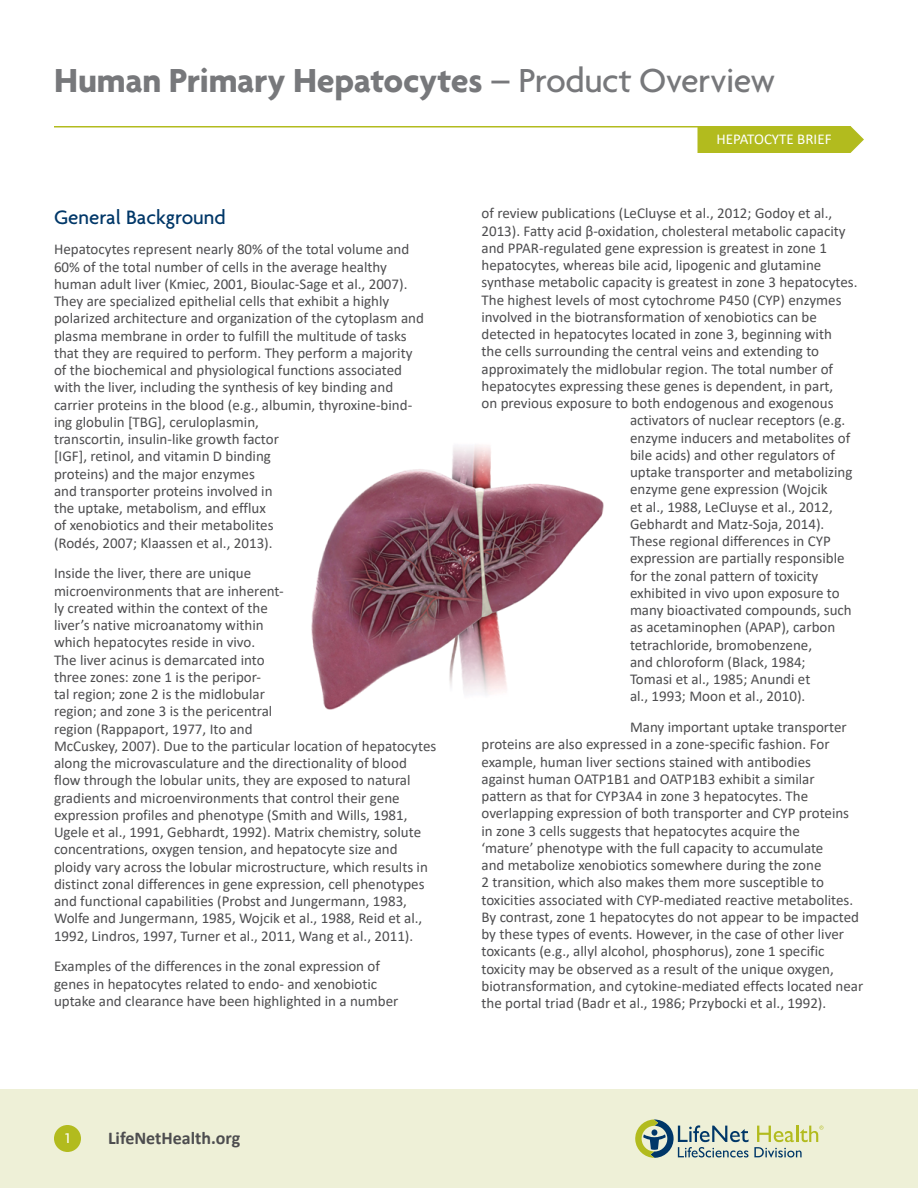
<style>
.page{position:relative;width:918px;height:1188px;background:#fff}
.page>*{position:absolute;margin:0;border:0;box-sizing:border-box;transform-origin:0 0}
.t1{font:700 36px "Agenda";letter-spacing:-.01em;color:#77787b}
.t2{font:500 21px "Agenda";color:#003768}
.t3{font:700 18px "Calibri";color:#4d4d4f}
.t4{font:15px/17.2px "Calibri";color:#4d4d4f}
.t5{font:15px "Calibri";color:#fff}
.t6{font:500 15px "Agenda";color:#fff}
.s1{font-weight:500}
</style>
<div class="page">
<div style="left:0;top:1089px;width:918px;height:99px;background:#eef0d7"></div>
<hr style="left:54px;top:126px;width:796px;height:2px;background:#b2bb1e">
<svg style="left:635px;top:1119px;width:188px;height:39px"></svg>
<div style="left:54px;top:1125px;width:27px;height:27px;background:#b2bb1e;border-radius:50%"></div>
<div style="left:697px;top:126px;width:167px;height:27px;background:#b2bb1e"></div>
<img style="left:311px;top:445px;width:293px;height:265px">
<h1 class="t1" style="left:54px;top:58px;width:723px">Human Primary Hepatocytes <span class="s1">– Product Overview</span></h1>
<h2 class="t2" style="left:54px;top:204px;width:173px">General Background</h2>
<p class="t4" style="left:54px;top:240px;width:371px">Hepatocytes represent nearly 80% of the total volume and 60% of the total number of cells in the average healthy human adult liver (Kmiec, 2001, Bioulac-Sage et al., 2007).<br>They are specialized epithelial cells that exhibit a highly polarized architecture and organization of the cytoplasm and plasma membrane in order to fulfill the multitude of tasks that they are required to perform. They perform a majority of the biochemical and physiological functions associated with the liver, including the synthesis of key binding and carrier proteins in the blood (e.g., albumin, thyroxine-bind&shy;ing globulin [TBG], ceruloplasmin,<br>transcortin, insulin-like growth factor<br>[IGF], retinol, and vitamin D binding<br>proteins) and the major enzymes<br>and transporter proteins involved in<br>the uptake, metabolism, and efflux<br>of xenobiotics and their metabolites<br>(Rodés, 2007; Klaassen et al., 2013).</p>
<p class="t4" style="left:54px;top:564px;width:384px">Inside the liver, there are unique<br>microenvironments that are inherent-<br>ly created within the context of the<br>liver’s native microanatomy within<br>which hepatocytes reside in vivo.<br>The liver acinus is demarcated into<br>three zones: zone 1 is the peripor-<br>tal region; zone 2 is the midlobular<br>region; and zone 3 is the pericentral<br>region (Rappaport, 1977, Ito and<br>McCuskey, 2007). Due to the particular location of hepatocytes along the microvasculature and the directionality of blood flow through the lobular units, they are exposed to natural gradients and microenvironments that control their gene expression profiles and phenotype (Smith and Wills, 1981, Ugele et al., 1991, Gebhardt, 1992). Matrix chemistry, solute concentrations, oxygen tension, and hepatocyte size and ploidy vary across the lobular microstructure, which results in distinct zonal differences in gene expression, cell phenotypes and functional capabilities (Probst and Jungermann, 1983, Wolfe and Jungermann, 1985, Wojcik et al., 1988, Reid et al., 1992, Lindros, 1997, Turner et al., 2011, Wang et al., 2011).</p>
<p class="t4" style="left:54px;top:957px;width:346px">Examples of the differences in the zonal expression of genes in hepatocytes related to endo- and xenobiotic uptake and clearance have been highlighted in a number</p>
<p class="t5" style="left:716px;top:129px;width:117px">HEPATOCYTE BRIEF</p>
<p class="t4" style="left:482px;top:204px;width:352px">of review publications (LeCluyse et al., 2012; Godoy et al.,</p>
<p class="t4" style="left:482px;top:222px;width:366px">2013). Fatty acid β-oxidation, cholesteral metabolic capacity</p>
<p class="t4" style="left:482px;top:239px;width:347px">and PPAR-regulated gene expression is greatest in zone 1</p>
<p class="t4" style="left:482px;top:256px;width:341px">hepatocytes, whereas bile acid, lipogenic and glutamine</p>
<p class="t4" style="left:482px;top:273px;width:378px">synthase metabolic capacity is greatest in zone 3 hepatocytes.</p>
<p class="t4" style="left:482px;top:291px;width:362px">The highest levels of most cytochrome P450 (CYP) enzymes</p>
<p class="t4" style="left:482px;top:308px;width:337px">involved in the biotransformation of xenobiotics can be</p>
<p class="t4" style="left:482px;top:325px;width:352px">detected in hepatocytes located in zone 3, beginning with</p>
<p class="t4" style="left:482px;top:342px;width:339px">the cells surrounding the central veins and extending to</p>
<p class="t4" style="left:482px;top:360px;width:353px">approximately the midlobular region. The total number of</p>
<p class="t4" style="left:482px;top:377px;width:353px">hepatocytes expressing these genes is dependent, in part,</p>
<p class="t4" style="left:482px;top:394px;width:354px">on previous exposure to both endogenous and exogenous</p>
<p class="t4" style="left:630px;top:411px;width:217px">activators of nuclear receptors (e.g.</p>
<p class="t4" style="left:630px;top:429px;width:222px">enzyme inducers and metabolites of</p>
<p class="t4" style="left:630px;top:446px;width:206px">bile acids) and other regulators of</p>
<p class="t4" style="left:630px;top:463px;width:224px">uptake transporter and metabolizing</p>
<p class="t4" style="left:630px;top:480px;width:199px">enzyme gene expression (Wojcik</p>
<p class="t4" style="left:630px;top:498px;width:204px">et al., 1988, LeCluyse et al., 2012,</p>
<p class="t4" style="left:630px;top:515px;width:196px">Gebhardt and Matz-Soja, 2014).</p>
<p class="t4" style="left:630px;top:532px;width:202px">These regional differences in CYP</p>
<p class="t4" style="left:630px;top:549px;width:216px">expression are partially responsible</p>
<p class="t4" style="left:630px;top:567px;width:190px">for the zonal pattern of toxicity</p>
<p class="t4" style="left:630px;top:584px;width:211px">exhibited in vivo upon exposure to</p>
<p class="t4" style="left:630px;top:601px;width:223px">many bioactivated compounds, such</p>
<p class="t4" style="left:630px;top:618px;width:207px">as acetaminophen (APAP), carbon</p>
<p class="t4" style="left:630px;top:636px;width:184px">tetrachloride, bromobenzene,</p>
<p class="t4" style="left:630px;top:653px;width:177px">and chloroform (Black, 1984;</p>
<p class="t4" style="left:630px;top:670px;width:182px">Tomasi et al., 1985; Anundi et</p>
<p class="t4" style="left:630px;top:687px;width:177px">al., 1993; Moon et al., 2010).</p>
<p class="t4" style="left:482px;top:718px;width:383px;text-indent:148px">Many important uptake transporter proteins are also expressed in a zone-specific fashion. For example, human liver sections stained with antibodies<br>against human OATP1B1 and OATP1B3 exhibit a similar pattern as that for CYP3A4 in zone 3 hepatocytes. The overlapping expression of both transporter and CYP proteins in zone 3 cells suggests that hepatocytes acquire the<br>‘mature’ phenotype with the full capacity to accumulate<br>and metabolize xenobiotics somewhere during the zone<br>2 transition, which also makes them more susceptible to toxicities associated with CYP-mediated reactive metabolites.<br>By contrast, zone 1 hepatocytes do not appear to be impacted by these types of events. However, in the case of other liver toxicants (e.g., allyl alcohol, phosphorus), zone 1 specific toxicity may be observed as a result of the unique oxygen, biotransformation, and cytokine-mediated effects located near the portal triad (Badr et al., 1986; Przybocki et al., 1992).</p>
<p class="t6" style="left:65px;top:1129px;width:6px">1</p>
<p class="t3" style="left:108px;top:1126px;width:134px">LifeNetHealth.org</p>
</div>
